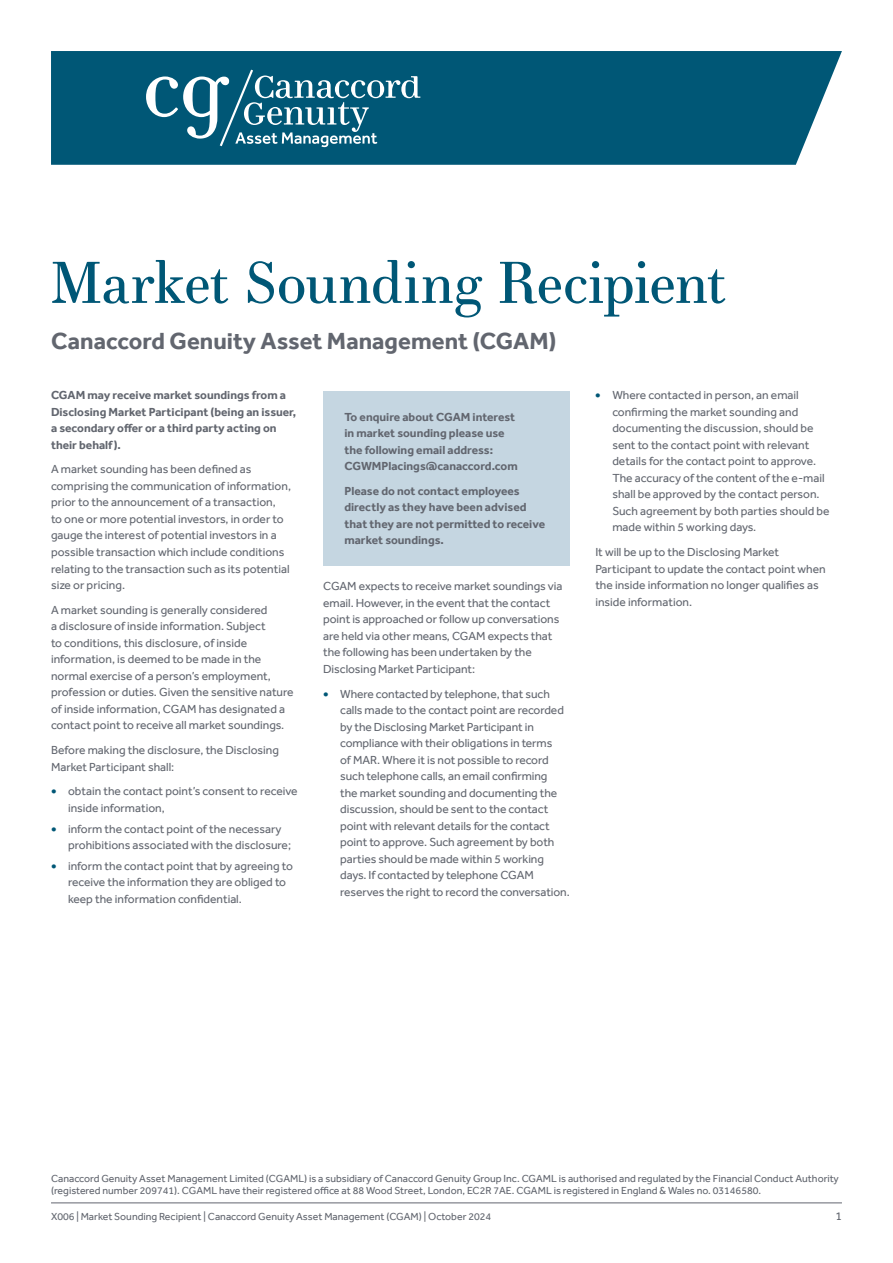
<style>
.page{position:relative;width:893px;height:1263px;background:#fff}
.page>*{position:absolute;margin:0;border:0;box-sizing:border-box;transform-origin:0 0}
.t1{font:57px "Essonnes Text";letter-spacing:-.02em;color:#005776}
.t2{font:700 24px "Effra";color:#62666f}
.t3{font:12px/16.5px "Effra";color:#62666f}
.t4{font:700 12px/16.5px "Effra";color:#62666f}
.t5{font:10.5px/12px "Effra";color:#62666f}
.s1{font-weight:700;font-size:14.4px;color:#005776}
</style>
<div class="page">
<div style="left:51px;top:51px;width:791px;height:114px;background:#005776"></div>
<svg style="left:146px;top:70px;width:274px;height:77px"></svg>
<hr style="left:51px;top:1202px;width:791px;height:1px;background:#62666f">
<div style="left:323px;top:391px;width:247px;height:174px;background:#c5d6e1"></div>
<h1 class="t1" style="left:51px;top:241px;width:676px">Market Sounding Recipient</h1>
<h2 class="t2" style="left:51px;top:326px;width:507px">Canaccord Genuity Asset Management (CGAM)</h2>
<p class="t4" style="left:51px;top:387px;width:247px">CGAM may receive market soundings from a Disclosing Market Participant (being an issuer, a secondary offer or a third party acting on their behalf).</p>
<p class="t3" style="left:51px;top:461px;width:242px">A market sounding has been defined as comprising the communication of information, prior to the announcement of a transaction,<br>to one or more potential investors, in order to gauge the interest of potential investors in a possible transaction which include conditions relating to the transaction such as its potential size or pricing.</p>
<p class="t3" style="left:51px;top:601px;width:244px">A market sounding is generally considered<br>a disclosure of inside information. Subject<br>to conditions, this disclosure, of inside information, is deemed to be made in the normal exercise of a person’s employment, profession or duties. Given the sensitive nature of inside information, CGAM has designated a contact point to receive all market soundings.</p>
<p class="t3" style="left:51px;top:742px;width:229px">Before making the disclosure, the Disclosing<br>Market Participant shall:</p>
<p class="t3" style="left:68px;top:783px;width:231px;text-indent:-17px"><span class="s1">•</span> obtain the contact point’s consent to receive inside information,</p>
<p class="t3" style="left:68px;top:820px;width:225px;text-indent:-17px"><span class="s1">•</span> inform the contact point of the necessary prohibitions associated with the disclosure;</p>
<p class="t3" style="left:68px;top:857px;width:226px;text-indent:-17px"><span class="s1">•</span> inform the contact point that by agreeing to receive the information they are obliged to keep the information confidential.</p>
<p class="t4" style="left:344px;top:408px;width:175px">To enquire about CGAM interest in market sounding please use the following email address:<br>CGWMPlacings@canaccord.com</p>
<p class="t4" style="left:344px;top:482px;width:202px">Please do not contact employees directly as they have been advised that they are not permitted to receive market soundings.</p>
<p class="t3" style="left:323px;top:578px;width:241px">CGAM expects to receive market soundings via email. However, in the event that the contact point is approached or follow up conversations are held via other means, CGAM expects that the following has been undertaken by the Disclosing Market Participant:</p>
<p class="t3" style="left:340px;top:685px;width:231px;text-indent:-17px"><span class="s1">•</span> Where contacted by telephone, that such calls made to the contact point are recorded by the Disclosing Market Participant in compliance with their obligations in terms<br>of MAR. Where it is not possible to record such telephone calls, an email confirming<br>the market sounding and documenting the discussion, should be sent to the contact point with relevant details for the contact point to approve. Such agreement by both parties should be made within 5 working days. If contacted by telephone CGAM reserves the right to record the conversation.</p>
<p class="t3" style="left:612px;top:387px;width:219px;text-indent:-17px"><span class="s1">•</span> Where contacted in person, an email confirming the market sounding and documenting the discussion, should be sent to the contact point with relevant details for the contact point to approve.<br>The accuracy of the content of the e-mail shall be approved by the contact person.<br>Such agreement by both parties should be made within 5 working days.</p>
<p class="t3" style="left:595px;top:544px;width:232px">It will be up to the Disclosing Market Participant to update the contact point when the inside information no longer qualifies as inside information.</p>
<p class="t5" style="left:51px;top:1172px;width:789px">Canaccord Genuity Asset Management Limited (CGAML) is a subsidiary of Canaccord Genuity Group Inc. CGAML is authorised and regulated by the Financial Conduct Authority (registered number 209741). CGAML have their registered office at 88 Wood Street, London, EC2R 7AE. CGAML is registered in England &amp; Wales no. 03146580.</p>
<p class="t5" style="left:51px;top:1211px;width:442px">X006 | Market Sounding Recipient | Canaccord Genuity Asset Management (CGAM) | October 2024</p>
<p class="t3" style="left:835px;top:1208px;width:8px">1</p>
</div>
